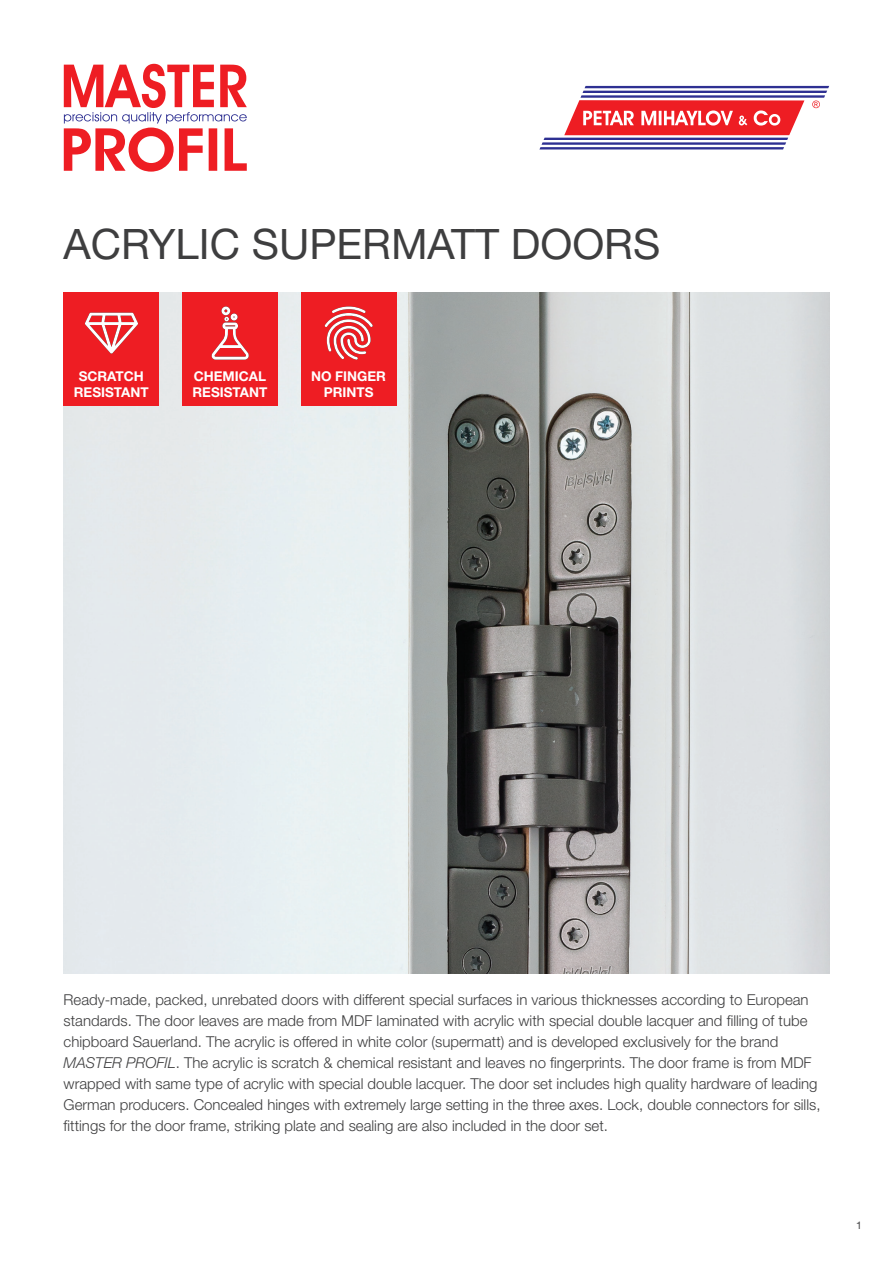
<style>
.page{position:relative;width:893px;height:1263px;background:#fff}
.page>*{position:absolute;margin:0;border:0;box-sizing:border-box;transform-origin:0 0}
.t1{font:42px "Helvetica Neue LT Std";color:#3e3e3f}
.t2{font:300 15px/21px "Helvetica Neue LT Std";color:#3e3e3f}
.t3{font:700 13.5px/16.2px "Helvetica Neue LT Std";color:#fff;text-align:center}
.t4{font:10.5px "Helvetica Neue LT Std";color:#3e3e3f}
.s1{font-style:italic}
</style>
<div class="page">
<img style="left:64px;top:293px;width:765px;height:680px">
<div style="left:182px;top:293px;width:96px;height:113px;background:#ee1d23"></div>
<div style="left:64px;top:293px;width:95px;height:113px;background:#ee1d23"></div>
<svg style="left:85px;top:313px;width:53px;height:41px"></svg>
<svg style="left:211px;top:306px;width:38px;height:54px"></svg>
<div style="left:301px;top:293px;width:95px;height:113px;background:#ee1d23"></div>
<svg style="left:325px;top:306px;width:48px;height:54px"></svg>
<svg style="left:539px;top:86px;width:290px;height:63px"></svg>
<svg style="left:64px;top:64px;width:183px;height:108px"></svg>
<p class="t1" style="left:64px;top:219px;width:598px">ACRYLIC SUPERMATT DOORS</p>
<p class="t3" style="left:74px;top:367px;width:76px">SCRATCH<br>RESISTANT</p>
<p class="t3" style="left:311px;top:367px;width:76px">NO FINGER</p>
<p class="t3" style="left:194px;top:367px;width:74px">CHEMICAL</p>
<p class="t3" style="left:193px;top:384px;width:76px">RESISTANT</p>
<p class="t3" style="left:324px;top:384px;width:51px">PRINTS</p>
<p class="t2" style="left:64px;top:989px;width:758px">Ready-made, packed, unrebated doors with different special surfaces in various thicknesses according to European standards. The door leaves are made from MDF laminated with acrylic with special double lacquer and filling of tube chipboard Sauerland. The acrylic is offered in white color (supermatt) and is developed exclusively for the brand <span class="s1">MASTER PROFIL</span>. The acrylic is scratch &amp; chemical resistant and leaves no fingerprints. The door frame is from MDF wrapped with same type of acrylic with special double lacquer. The door set includes high quality hardware of leading German producers. Concealed hinges with extremely large setting in the three axes. Lock, double connectors for sills, fittings for the door frame, striking plate and sealing are also included in the door set.</p>
<p class="t4" style="left:856px;top:1219px;width:7px">1</p>
</div>
